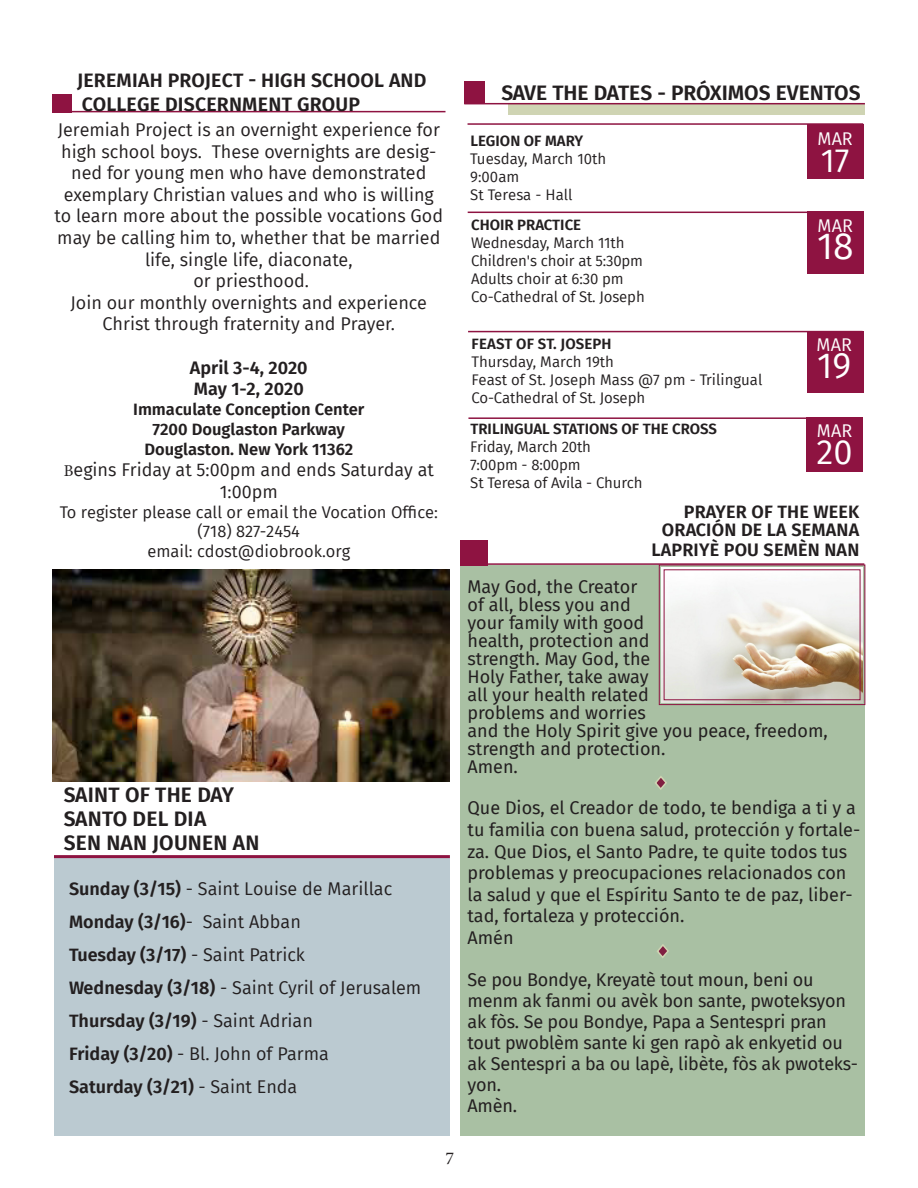
<style>
.page{position:relative;width:918px;height:1188px;background:#fff}
.page>*{position:absolute;margin:0;border:0;box-sizing:border-box;transform-origin:0 0}
.t1{font:37.5px "Fira Sans";color:#fff}
.t2{font:36px "Fira Sans";color:#fff}
.t3{font:34.5px "Fira Sans";color:#fff}
.t4{font:33px "Fira Sans";color:#fff}
.t5{font:600 21px "Fira Sans";color:#231f20}
.t6{font:600 19.5px "Fira Sans";letter-spacing:.01em;color:#231f20}
.t7{font:18px/18px "Fira Sans";letter-spacing:-.005em;color:#231f20}
.t8{font:18px/21.6px "Fira Sans";color:#231f20;text-align:center}
.t9{font:600 18px "Fira Sans";color:#231f20}
.t10{font:18px "Fira Sans";color:#fff}
.t11{font:18px "Minion Pro";color:#231f20}
.t12{font:16.5px/19.8px "Fira Sans";color:#231f20;text-align:center}
.t13{font:600 16.5px "Fira Sans";color:#231f20}
.texto{font:15px "Fira Sans";letter-spacing:-.01em;color:#231f20}
.texto-2{font:600 15px "Fira Sans";color:#231f20}
.s1{font-family:"Minion Pro";font-size:16.5px}
.s2{font-weight:600}
.s3{font-weight:400}
</style>
<div class="page">
<div style="left:460px;top:565px;width:405px;height:571px;background:#a9c0a3"></div>
<div style="left:508px;top:104px;width:357px;height:11px;background:#cfd4b3"></div>
<hr style="left:464px;top:103px;width:401px;height:1px;background:#8e1341">
<div style="left:464px;top:81px;width:21px;height:22px;background:#8e1341"></div>
<div style="left:807px;top:212px;width:56px;height:62px;background:#8e1341"></div>
<div style="left:807px;top:331px;width:56px;height:62px;background:#8e1341"></div>
<hr style="left:468px;top:331px;width:395px;height:1px;background:#8e1341">
<hr style="left:468px;top:212px;width:395px;height:1px;background:#8e1341">
<div style="left:806px;top:418px;width:57px;height:54px;background:#8e1341"></div>
<hr style="left:468px;top:417px;width:393px;height:2px;background:#8e1341">
<hr style="left:468px;top:123px;width:395px;height:2px;background:#8e1341">
<div style="left:807px;top:124px;width:56px;height:55px;background:#8e1341"></div>
<hr style="left:470px;top:563px;width:394px;height:2px;background:#8e1341">
<div style="left:460px;top:540px;width:28px;height:25px;background:#8e1341"></div>
<svg style="left:655px;top:776px;width:12px;height:14px"></svg>
<svg style="left:657px;top:944px;width:12px;height:14px"></svg>
<svg style="left:658px;top:564px;width:208px;height:142px;background:#ddd4cb"></svg>
<div style="left:664px;top:569px;width:197px;height:131px;border:1px solid #8e1341"></div>
<hr style="left:67px;top:111px;width:379px;height:1px;background:#8e1341">
<div style="left:52px;top:94px;width:19px;height:18px;background:#8e1341"></div>
<img style="left:53px;top:569px;width:397px;height:212px">
<div style="left:54px;top:858px;width:396px;height:278px;background:#bbcad1"></div>
<hr style="left:54px;top:855px;width:396px;height:3px;background:#8e1341">
<p class="t6" style="left:77px;top:64px;width:351px">JEREMIAH PROJECT - HIGH SCHOOL AND</p>
<p class="t6" style="left:82px;top:88px;width:280px">COLLEGE DISCERNMENT GROUP</p>
<p class="t8" style="left:55px;top:118px;width:390px">Jeremiah Project is an overnight experience for high school boys. These overnights are desig&shy;ned for young men who have demonstrated exemplary Christian values and who is willing to learn more about the possible vocations God may be calling him to, whether that be married life, single life, diaconate,</p>
<p class="t8" style="left:193px;top:270px;width:117px">or priesthood.</p>
<p class="t8" style="left:71px;top:291px;width:358px">Join our monthly overnights and experience<br>Christ through fraternity and Prayer.</p>
<p class="t9" style="left:190px;top:352px;width:119px">April 3-4, 2020</p>
<p class="t9" style="left:194px;top:374px;width:111px">May 1-2, 2020</p>
<p class="t13" style="left:133px;top:396px;width:233px">Immaculate Conception Center</p>
<p class="t13" style="left:153px;top:415px;width:194px">7200 Douglaston Parkway</p>
<p class="t13" style="left:144px;top:435px;width:210px">Douglaston. New York 11362</p>
<p class="t8" style="left:64px;top:459px;width:372px"><span class="s1">B</span>egins Friday at 5:00pm and ends Saturday at<br>1:00pm</p>
<p class="t12" style="left:60px;top:502px;width:380px">To register please call or email the Vocation Office: (718) 827-2454</p>
<p class="t12" style="left:147px;top:541px;width:204px">email: cdost@diobrook.org</p>
<p class="t5" style="left:64px;top:778px;width:172px">SAINT OF THE DAY</p>
<p class="t5" style="left:64px;top:802px;width:144px">SANTO DEL DIA</p>
<p class="t5" style="left:64px;top:826px;width:197px">SEN NAN JOUNEN AN</p>
<p class="t8" style="left:69px;top:878px;width:325px"><span class="s2">Sunday (3/15)</span> - Saint Louise de Marillac</p>
<p class="t9" style="left:69px;top:907px;width:233px">Monday (3/16)<span class="s3">- Saint Abban</span></p>
<p class="t9" style="left:69px;top:940px;width:238px">Tuesday (3/17) <span class="s3">- Saint Patrick</span></p>
<p class="t8" style="left:69px;top:977px;width:354px"><span class="s2">Wednesday (3/18)</span> - Saint Cyril of Jerusalem</p>
<p class="t9" style="left:69px;top:1006px;width:245px">Thursday (3/19) <span class="s3">- Saint Adrian</span></p>
<p class="t8" style="left:69px;top:1043px;width:262px"><span class="s2">Friday (3/20)</span> - Bl. John of Parma</p>
<p class="t9" style="left:69px;top:1072px;width:230px">Saturday (3/21) <span class="s3">- Saint Enda</span></p>
<p class="t5" style="left:501px;top:75px;width:361px">SAVE THE DATES - PRÓXIMOS EVENTOS</p>
<p class="texto-2" style="left:470px;top:129px;width:114px">LEGION OF MARY</p>
<p class="texto" style="left:470px;top:148px;width:137px">Tuesday, March 10th</p>
<p class="texto" style="left:470px;top:166px;width:50px">9:00am</p>
<p class="texto" style="left:470px;top:184px;width:104px">St Teresa - Hall</p>
<p class="texto-2" style="left:471px;top:212px;width:112px">CHOIR PRACTICE</p>
<p class="texto" style="left:471px;top:231px;width:155px">Wednesday, March 11th</p>
<p class="texto" style="left:471px;top:249px;width:174px">Children's choir at 5:30pm</p>
<p class="texto" style="left:471px;top:267px;width:154px">Adults choir at 6:30 pm</p>
<p class="texto" style="left:471px;top:285px;width:175px">Co-Cathedral of St. Joseph</p>
<p class="texto-2" style="left:472px;top:331px;width:142px">FEAST OF ST. JOSEPH</p>
<p class="texto" style="left:471px;top:350px;width:144px">Thursday, March 19th</p>
<p class="texto" style="left:471px;top:368px;width:292px">Feast of St. Joseph Mass @7 pm - Trilingual</p>
<p class="texto" style="left:471px;top:386px;width:175px">Co-Cathedral of St. Joseph</p>
<p class="texto-2" style="left:470px;top:416px;width:248px">TRILINGUAL STATIONS OF THE CROSS</p>
<p class="texto" style="left:470px;top:436px;width:122px">Friday, March 20th</p>
<p class="texto" style="left:470px;top:454px;width:112px">7:00pm - 8:00pm</p>
<p class="texto" style="left:470px;top:472px;width:174px">St Teresa of Avila - Church</p>
<p class="t10" style="left:817px;top:125px;width:37px">MAR</p>
<p class="t4" style="left:821px;top:135px;width:30px">17</p>
<p class="t10" style="left:818px;top:213px;width:37px">MAR</p>
<p class="t1" style="left:817px;top:218px;width:38px">18</p>
<p class="t10" style="left:817px;top:332px;width:37px">MAR</p>
<p class="t2" style="left:817px;top:339px;width:36px">19</p>
<p class="t10" style="left:817px;top:417px;width:37px">MAR</p>
<p class="t3" style="left:816px;top:426px;width:38px">20</p>
<p class="t9" style="left:684px;top:497px;width:177px">PRAYER OF THE WEEK</p>
<p class="t9" style="left:662px;top:515px;width:199px">ORACIÓN DE LA SEMANA</p>
<p class="t9" style="left:651px;top:535px;width:210px">LAPRIYÈ POU SEMÈN NAN</p>
<p class="t7" style="left:468px;top:577px;width:362px">May God, the Creator<br>of all, bless you and<br>your family with good<br>health, protection and<br>strength. May God, the<br>Holy Father, take away<br>all your health related<br>problems and worries<br>and the Holy Spirit give you peace, freedom, strength and protection.</p>
<p class="t7" style="left:468px;top:757px;width:52px">Amen.</p>
<p class="t7" style="left:468px;top:797px;width:394px;line-height:21.6px">Que Dios, el Creador de todo, te bendiga a ti y a tu familia con buena salud, protección y fortale&shy;za. Que Dios, el Santo Padre, te quite todos tus problemas y preocupaciones relacionados con la salud y que el Espíritu Santo te de paz, liber&shy;tad, fortaleza y protección.</p>
<p class="t7" style="left:468px;top:928px;width:48px">Amén</p>
<p class="t7" style="left:468px;top:969px;width:392px;line-height:21px">Se pou Bondye, Kreyatè tout moun, beni ou menm ak fanmi ou avèk bon sante, pwoteksyon ak fòs. Se pou Bondye, Papa a Sentespri pran tout pwoblèm sante ki gen rapò ak enkyetid ou ak Sentespri a ba ou lapè, libète, fòs ak pwoteks&shy;yon.</p>
<p class="t7" style="left:468px;top:1096px;width:51px">Amèn.</p>
<p class="t11" style="left:446px;top:1146px;width:10px">7</p>
</div>
